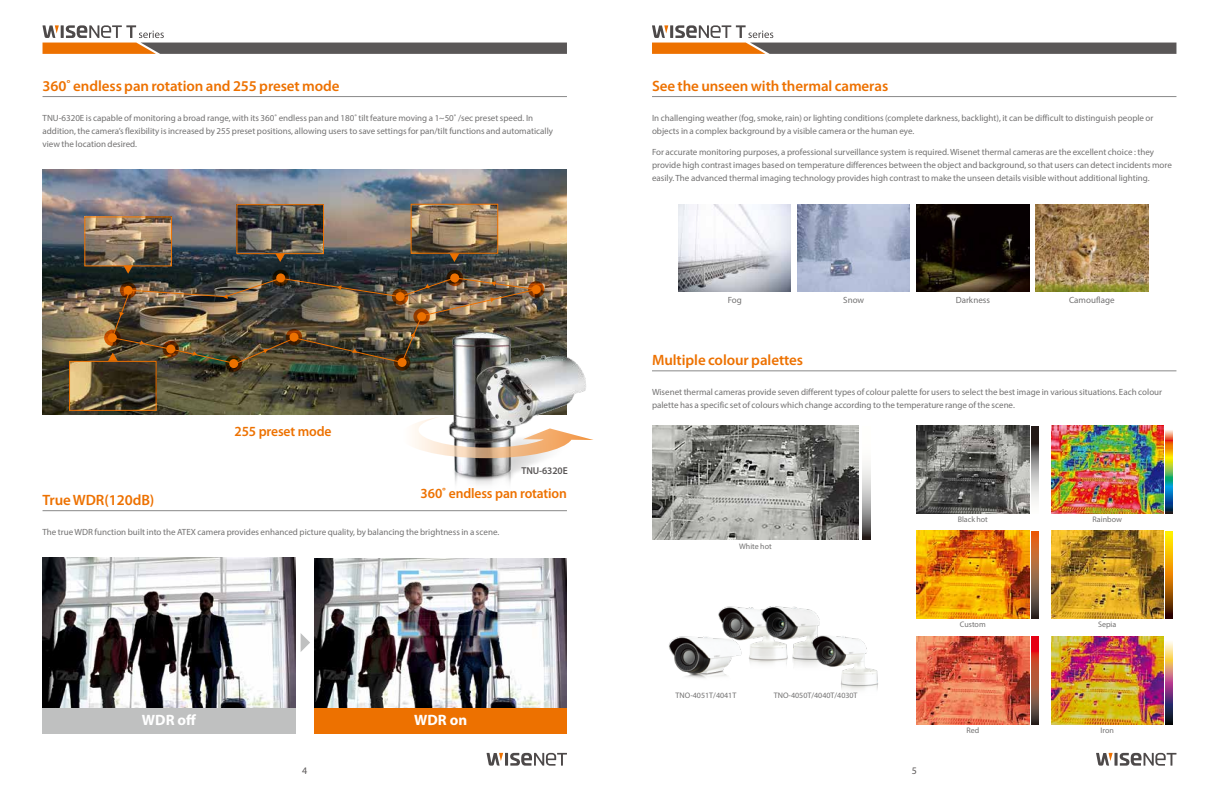
<style>
.page{position:relative;width:1219px;height:794px;background:#fff}
.page>*{position:absolute;margin:0;border:0;box-sizing:border-box;transform-origin:0 0}
.t1{font:600 15px "Myriad Pro";letter-spacing:-.005em;color:#ed7100}
.t2{font:700 15px "Myriad Pro";color:#fff}
.t3{font:600 14px "Myriad Pro";letter-spacing:-.01em;color:#ed7100}
.t4{font:600 10px "Myriad Pro";letter-spacing:-.01em;color:#5a5757}
.t5{font:10px "Myriad Pro";color:#5a5757}
.t6{font:9px/13px "Myriad Pro";color:#727171}
.t7{font:8px "Myriad Pro";color:#727171}
</style>
<div class="page">
<svg style="left:43px;top:25px;width:524px;height:29px"></svg>
<svg style="left:652px;top:25px;width:524px;height:29px"></svg>
<svg style="left:487px;top:753px;width:80px;height:12px"></svg>
<svg style="left:1096px;top:753px;width:80px;height:12px"></svg>
<img style="left:42px;top:557px;width:254px;height:151px">
<img style="left:315px;top:558px;width:252px;height:150px">
<div style="left:42px;top:708px;width:254px;height:26px;background:#bfc0c0"></div>
<div style="left:315px;top:708px;width:252px;height:26px;background:#ed7100"></div>
<svg style="left:301px;top:633px;width:9px;height:19px"></svg>
<hr style="left:43px;top:96px;width:524px;height:1px;background:#898989">
<hr style="left:652px;top:96px;width:524px;height:1px;background:#898989">
<hr style="left:43px;top:510px;width:524px;height:1px;background:#898989">
<hr style="left:652px;top:370px;width:524px;height:1px;background:#898989">
<img style="left:43px;top:169px;width:524px;height:245px">
<img style="left:430px;top:316px;width:156px;height:169px">
<svg style="left:412px;top:417px;width:181px;height:41px"></svg>
<img style="left:71px;top:363px;width:84px;height:46px">
<div style="left:69px;top:361px;width:88px;height:50px;border:1px solid #ed7100"></div>
<img style="left:86px;top:218px;width:84px;height:46px">
<div style="left:84px;top:216px;width:88px;height:50px;border:1px solid #ed7100"></div>
<img style="left:238px;top:206px;width:84px;height:46px">
<div style="left:236px;top:204px;width:88px;height:50px;border:1px solid #ed7100"></div>
<img style="left:413px;top:206px;width:83px;height:46px">
<div style="left:411px;top:204px;width:87px;height:50px;border:1px solid #ed7100"></div>
<svg style="left:394px;top:354px;width:16px;height:17px"></svg>
<div style="left:398px;top:358px;width:9px;height:9px;background:#ed7100;border-radius:50%"></div>
<svg style="left:528px;top:281px;width:16px;height:17px"></svg>
<svg style="left:225px;top:355px;width:17px;height:17px"></svg>
<div style="left:229px;top:359px;width:9px;height:9px;background:#ed7100;border-radius:50%"></div>
<svg style="left:104px;top:329px;width:17px;height:17px"></svg>
<img style="left:108px;top:254px;width:434px;height:110px">
<img style="left:678px;top:204px;width:113px;height:88px">
<img style="left:917px;top:204px;width:112px;height:88px">
<img style="left:917px;top:426px;width:112px;height:87px">
<img style="left:917px;top:531px;width:112px;height:87px">
<img style="left:917px;top:636px;width:112px;height:88px">
<img style="left:1051px;top:426px;width:112px;height:87px">
<img style="left:1051px;top:531px;width:112px;height:87px">
<img style="left:1051px;top:636px;width:112px;height:88px">
<img style="left:797px;top:204px;width:113px;height:88px">
<img style="left:1036px;top:204px;width:112px;height:88px">
<img style="left:652px;top:426px;width:207px;height:114px">
<img style="left:718px;top:606px;width:39px;height:57px">
<img style="left:669px;top:615px;width:81px;height:63px">
<img style="left:757px;top:606px;width:63px;height:60px">
<img style="left:806px;top:625px;width:72px;height:65px">
<svg style="left:862px;top:463px;width:8px;height:76px"></svg>
<svg style="left:1166px;top:531px;width:6px;height:87px"></svg>
<svg style="left:1031px;top:637px;width:7px;height:87px"></svg>
<svg style="left:1166px;top:641px;width:6px;height:83px"></svg>
<svg style="left:1031px;top:426px;width:7px;height:76px"></svg>
<svg style="left:1166px;top:430px;width:6px;height:83px"></svg>
<svg style="left:1031px;top:531px;width:7px;height:87px"></svg>
<h1 class="t1" style="left:43px;top:76px;width:299px">360˚ endless pan rotation and 255 preset mode</h1>
<p class="t6" style="left:43px;top:111px;width:512px">TNU-6320E is capable of monitoring a broad range, with its 360˚ endless pan and 180˚ tilt feature moving a 1~50˚ /sec preset speed. In addition, the camera’s flexibility is increased by 255 preset positions, allowing users to save settings for pan/tilt functions and automatically view the location desired.</p>
<h2 class="t3" style="left:235px;top:422px;width:99px">255 preset mode</h2>
<p class="t4" style="left:521px;top:464px;width:48px">TNU-6320E</p>
<h2 class="t3" style="left:421px;top:484px;width:148px">360˚ endless pan rotation</h2>
<h1 class="t1" style="left:43px;top:490px;width:113px">True WDR(120dB)</h1>
<p class="t6" style="left:43px;top:525px;width:458px">The true WDR function built into the ATEX camera provides enhanced picture quality, by balancing the brightness in a scene.</p>
<h1 class="t2" style="left:142px;top:710px;width:56px">WDR off</h1>
<h1 class="t2" style="left:414px;top:710px;width:55px">WDR on</h1>
<h1 class="t1" style="left:652px;top:76px;width:238px">See the unseen with thermal cameras</h1>
<p class="t6" style="left:652px;top:111px;width:503px">In challenging weather (fog, smoke, rain) or lighting conditions (complete darkness, backlight), it can be difficult to distinguish people or objects in a complex background by a visible camera or the human eye.</p>
<p class="t6" style="left:652px;top:145px;width:521px">For accurate monitoring purposes, a professional surveillance system is required. Wisenet thermal cameras are the excellent choice : they provide high contrast images based on temperature differences between the object and background, so that users can detect incidents more easily. The advanced thermal imaging technology provides high contrast to make the unseen details visible without additional lighting.</p>
<p class="t6" style="left:728px;top:294px;width:16px">Fog</p>
<p class="t6" style="left:843px;top:294px;width:22px">Snow</p>
<p class="t6" style="left:956px;top:294px;width:36px">Darkness</p>
<p class="t6" style="left:1069px;top:294px;width:47px">Camouflage</p>
<h1 class="t1" style="left:652px;top:350px;width:153px">Multiple colour palettes</h1>
<p class="t6" style="left:652px;top:385px;width:512px">Wisenet thermal cameras provide seven different types of colour palette for users to select the best image in various situations. Each colour palette has a specific set of colours which change according to the temperature range of the scene.</p>
<p class="t7" style="left:739px;top:541px;width:34px">White hot</p>
<p class="t7" style="left:675px;top:690px;width:62px">TNO-4051T/4041T</p>
<p class="t7" style="left:774px;top:690px;width:85px">TNO-4050T/4040T/4030T</p>
<p class="t7" style="left:958px;top:514px;width:32px">Black hot</p>
<p class="t7" style="left:960px;top:619px;width:27px">Custom</p>
<p class="t7" style="left:966px;top:725px;width:14px">Red</p>
<p class="t7" style="left:1092px;top:514px;width:31px">Rainbow</p>
<p class="t7" style="left:1098px;top:619px;width:20px">Sepia</p>
<p class="t7" style="left:1100px;top:725px;width:15px">Iron</p>
<p class="t5" style="left:302px;top:764px;width:7px">4</p>
<p class="t5" style="left:912px;top:764px;width:7px">5</p>
</div>
